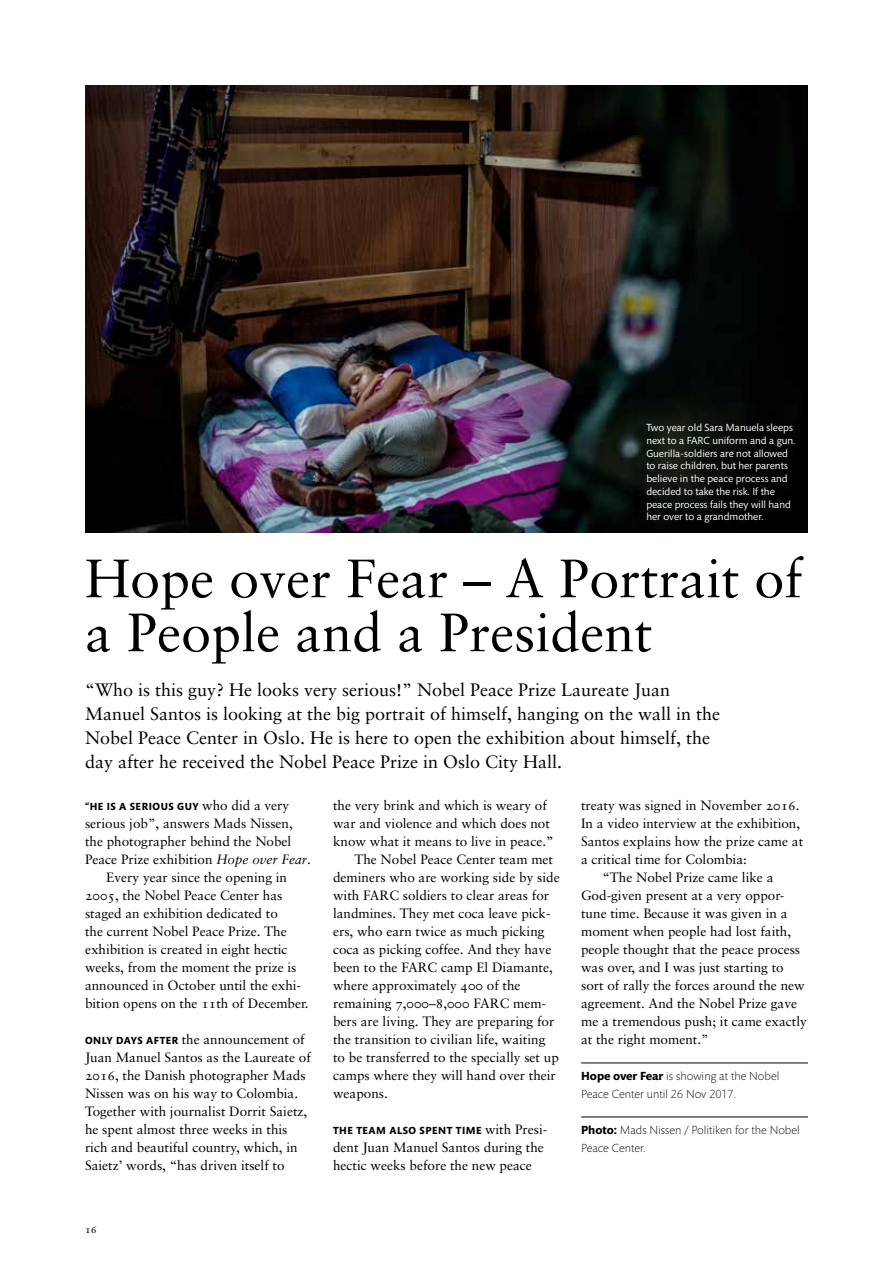
<style>
.page{position:relative;width:893px;height:1263px;background:#fff}
.page>*{position:absolute;margin:0;border:0;box-sizing:border-box;transform-origin:0 0}
.t1{font:54px/54px "Sabon Roman Os F";color:#000}
.t2{font:18px/24px "Sabon Roman Os F";color:#000}
.t3{font:13.5px/18px "Sabon Roman Os F";color:#000}
.t4{font:300 12px/18px "Mundo Sans Std";color:#000}
.t5{font:10.5px/12.8px "Mundo Sans Std";color:#fff}
.t6{font:700 10.5px "Mundo Sans Std";letter-spacing:.05em;color:#000}
.t7{font:10.5px "Sabon Roman Os F";color:#000}
.s1{font-family:"Sabon Roman Os F";font-weight:400;font-size:13.5px}
.s2{font-family:"Sabon";font-style:italic}
.s3{font-family:"Mundo Sans Std";font-weight:700;font-size:10.5px}
.s4{font-weight:700}
</style>
<div class="page">
<hr style="left:581px;top:1063px;width:227px;height:1px;background:#000">
<hr style="left:581px;top:1117px;width:227px;height:1px;background:#000">
<img style="left:85px;top:85px;width:723px;height:448px">
<p class="t5" style="left:646px;top:422px;width:151px">Two year old Sara Manuela sleeps next to a FARC uniform and a gun.<br>Guerilla-soldiers are not allowed to raise children, but her parents believe in the peace process and decided to take the risk. If the peace process fails they will hand her over to a grandmother.</p>
<h1 class="t1" style="left:85px;top:551px;width:719px">Hope over Fear – A Portrait of a People and a President</h1>
<p class="t2" style="left:85px;top:678px;width:637px">“Who is this guy? He looks very serious!” Nobel Peace Prize Laureate Juan Manuel Santos is looking at the big portrait of himself, hanging on the wall in the Nobel Peace Center in Oslo. He is here to open the exhibition about himself, the day after he received the Nobel Peace Prize in Oslo City Hall.</p>
<p class="t6" style="left:85px;top:801px;width:206px">“HE IS A SERIOUS GUY <span class="s1">who did a very</span></p>
<p class="t3" style="left:85px;top:814px;width:209px">serious job”, answers Mads Nissen,</p>
<p class="t3" style="left:85px;top:832px;width:208px">the photographer behind the Nobel</p>
<p class="t3" style="left:85px;top:850px;width:227px">Peace Prize exhibition <span class="s2">Hope over Fear</span>.</p>
<p class="t3" style="left:106px;top:868px;width:182px">Every year since the opening in</p>
<p class="t3" style="left:85px;top:886px;width:199px">2005, the Nobel Peace Center has</p>
<p class="t3" style="left:85px;top:904px;width:194px">staged an exhibition dedicated to</p>
<p class="t3" style="left:85px;top:922px;width:203px">the current Nobel Peace Prize. The</p>
<p class="t3" style="left:85px;top:940px;width:204px">exhibition is created in eight hectic</p>
<p class="t3" style="left:85px;top:958px;width:213px">weeks, from the moment the prize is</p>
<p class="t3" style="left:85px;top:976px;width:218px">announced in October until the exhi-</p>
<p class="t3" style="left:85px;top:994px;width:225px">bition opens on the 11th of December.</p>
<p class="t3" style="left:85px;top:1030px;width:227px"><span class="s3">ONLY DAYS AFTER</span> the announcement of Juan Manuel Santos as the Laureate of 2016, the Danish photographer Mads Nissen was on his way to Colombia.<br>Together with journalist Dorrit Saietz, he spent almost three weeks in this rich and beautiful country, which, in Saietz’ words, “has driven itself to</p>
<p class="t3" style="left:333px;top:796px;width:215px">the very brink and which is weary of</p>
<p class="t3" style="left:333px;top:814px;width:218px">war and violence and which does not</p>
<p class="t3" style="left:333px;top:832px;width:222px">know what it means to live in peace.”</p>
<p class="t3" style="left:354px;top:850px;width:200px">The Nobel Peace Center team met</p>
<p class="t3" style="left:333px;top:868px;width:228px">deminers who are working side by side</p>
<p class="t3" style="left:333px;top:886px;width:218px">with FARC soldiers to clear areas for</p>
<p class="t3" style="left:333px;top:904px;width:219px">landmines. They met coca leave pick-</p>
<p class="t3" style="left:333px;top:922px;width:213px">ers, who earn twice as much picking</p>
<p class="t3" style="left:333px;top:940px;width:220px">coca as picking coffee. And they have</p>
<p class="t3" style="left:333px;top:958px;width:221px">been to the FARC camp El Diamante,</p>
<p class="t3" style="left:333px;top:976px;width:189px">where approximately 400 of the</p>
<p class="t3" style="left:333px;top:994px;width:215px">remaining 7,000–8,000 FARC mem-</p>
<p class="t3" style="left:333px;top:1012px;width:223px">bers are living. They are preparing for</p>
<p class="t3" style="left:333px;top:1030px;width:214px">the transition to civilian life, waiting</p>
<p class="t3" style="left:333px;top:1048px;width:227px">to be transferred to the specially set up</p>
<p class="t3" style="left:333px;top:1066px;width:224px">camps where they will hand over their</p>
<p class="t3" style="left:333px;top:1084px;width:56px">weapons.</p>
<p class="t6" style="left:333px;top:1125px;width:216px">THE TEAM ALSO SPENT TIME <span class="s1">with Presi-</span></p>
<p class="t3" style="left:333px;top:1138px;width:212px">dent Juan Manuel Santos during the hectic weeks before the new peace</p>
<p class="t3" style="left:581px;top:796px;width:220px">treaty was signed in November 2016.</p>
<p class="t3" style="left:581px;top:814px;width:221px">In a video interview at the exhibition,</p>
<p class="t3" style="left:581px;top:832px;width:224px">Santos explains how the prize came at</p>
<p class="t3" style="left:581px;top:850px;width:167px">a critical time for Colombia:</p>
<p class="t3" style="left:602px;top:868px;width:172px">“The Nobel Prize came like a</p>
<p class="t3" style="left:581px;top:886px;width:205px">God-given present at a very oppor-</p>
<p class="t3" style="left:581px;top:904px;width:208px">tune time. Because it was given in a</p>
<p class="t3" style="left:581px;top:922px;width:212px">moment when people had lost faith,</p>
<p class="t3" style="left:581px;top:940px;width:221px">people thought that the peace process</p>
<p class="t3" style="left:581px;top:958px;width:204px">was over, and I was just starting to</p>
<p class="t3" style="left:581px;top:976px;width:225px">sort of rally the forces around the new</p>
<p class="t3" style="left:581px;top:994px;width:217px">agreement. And the Nobel Prize gave</p>
<p class="t3" style="left:581px;top:1012px;width:227px">me a tremendous push; it came exactly</p>
<p class="t3" style="left:581px;top:1030px;width:129px">at the right moment.”</p>
<p class="t4" style="left:581px;top:1067px;width:200px"><span class="s4">Hope over Fear</span> is showing at the Nobel<br>Peace Center until 26 Nov 2017.</p>
<p class="t4" style="left:581px;top:1121px;width:220px"><span class="s4">Photo:</span> Mads Nissen / Politiken for the Nobel<br>Peace Center.</p>
<p class="t7" style="left:85px;top:1223px;width:13px">16</p>
</div>
